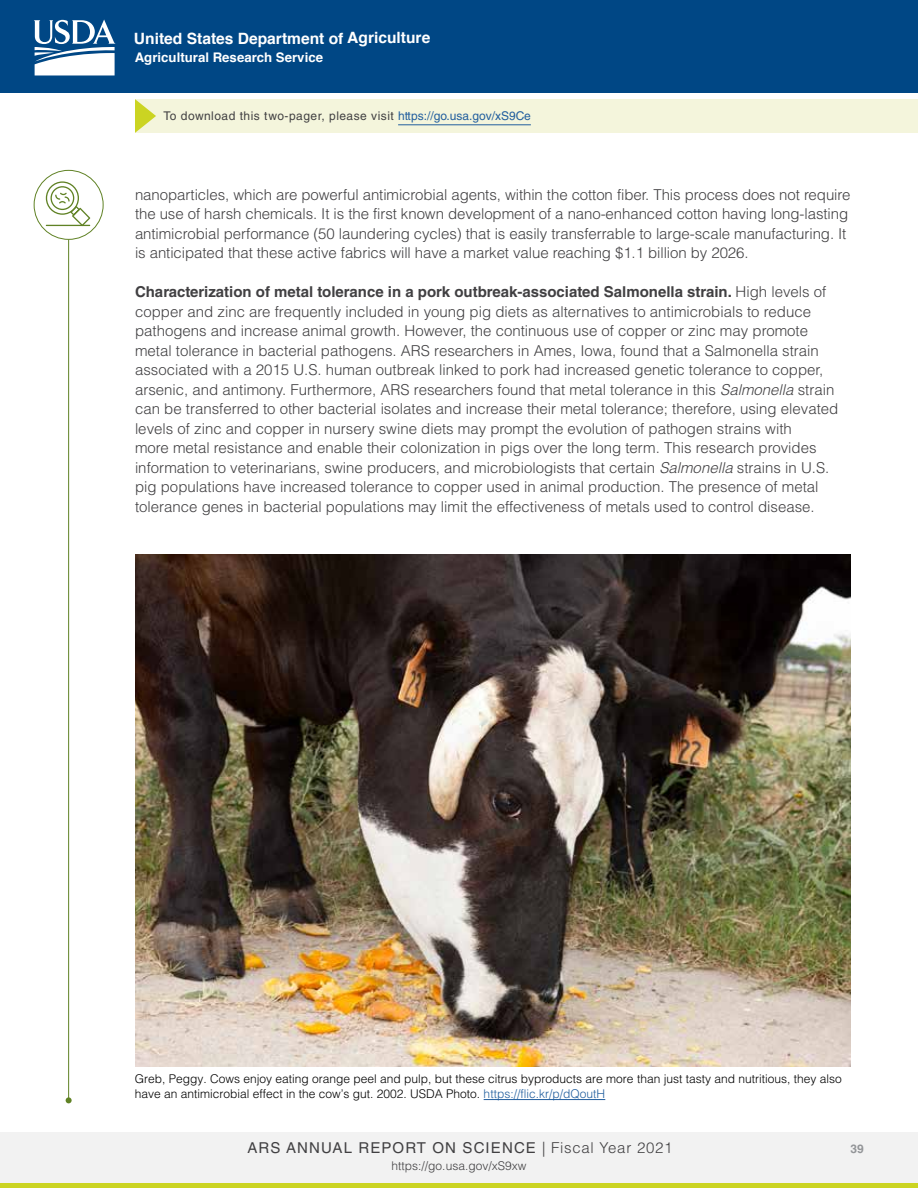
<style>
.page{position:relative;width:918px;height:1188px;background:#fff}
.page>*{position:absolute;margin:0;border:0;box-sizing:border-box;transform-origin:0 0}
.t1{font:700 15.6px "Helvetica";color:#fff}
.Body{font:300 15px/19.5px "Helvetica LT Std";color:#414042}
.t2{font:15px "Helvetica LT Std";letter-spacing:.075em;color:#414042}
.t3{font:700 13.2px "Helvetica";color:#fff}
.captions{font:300 12px/15px "Helvetica LT Std";color:#000}
.t4{font:12px "Helvetica LT Std";letter-spacing:.04em;color:#414042}
.t5{font:300 12px "Helvetica LT Std";color:#414042}
.t6{font:700 12px "Helvetica LT Std";color:#939598}
.s1{color:#215e9e}
.s2{font-weight:700}
.s3{font-style:italic}
.s4{font-weight:300}
</style>
<div class="page">
<div style="left:0;top:0;width:918px;height:93px;background:#004785"></div>
<div style="left:0;top:1132px;width:918px;height:56px;background:#f2f2f2"></div>
<div style="left:0;top:1183px;width:918px;height:5px;background:#cbd422"></div>
<svg style="left:34px;top:19px;width:82px;height:56px"></svg>
<div style="left:135px;top:99px;width:783px;height:34px;background:#f4f5dc"></div>
<svg style="left:135px;top:99px;width:21px;height:34px"></svg>
<hr style="left:68px;top:240px;width:1px;height:860px;background:#608225">
<svg style="left:66px;top:1097px;width:6px;height:6px"></svg>
<div style="left:34px;top:170px;width:70px;height:70px;border:1px solid #608225;border-radius:50%"></div>
<hr style="left:398px;top:125px;width:133px;height:1px;background:#215e9e">
<svg style="left:46px;top:181px;width:44px;height:45px"></svg>
<img style="left:135px;top:554px;width:715px;height:512px">
<hr style="left:484px;top:1099px;width:121px;height:1px;background:#215e9e">
<p class="t1" style="left:134px;top:25px;width:298px">United States Department of Agriculture</p>
<p class="t3" style="left:135px;top:47px;width:190px">Agricultural Research Service</p>
<p class="t4" style="left:164px;top:109px;width:369px">To download this two-pager, please visit <span class="s1">https://go.usa.gov/xS9Ce</span></p>
<p class="Body" style="left:135px;top:185px;width:717px">nanoparticles, which are powerful antimicrobial agents, within the cotton fiber. This process does not require the use of harsh chemicals. It is the first known development of a nano-enhanced cotton having long-lasting antimicrobial performance (50 laundering cycles) that is easily transferrable to large-scale manufacturing. It is anticipated that these active fabrics will have a market value reaching $1.1 billion by 2026.</p>
<p class="Body" style="left:135px;top:282px;width:705px"><span class="s2">Characterization of metal tolerance in a pork outbreak-associated Salmonella strain.</span> High levels of copper and zinc are frequently included in young pig diets as alternatives to antimicrobials to reduce pathogens and increase animal growth. However, the continuous use of copper or zinc may promote metal tolerance in bacterial pathogens. ARS researchers in Ames, Iowa, found that a Salmonella strain associated with a 2015 U.S. human outbreak linked to pork had increased genetic tolerance to copper, arsenic, and antimony. Furthermore, ARS researchers found that metal tolerance in this <span class="s3">Salmonella</span> strain can be transferred to other bacterial isolates and increase their metal tolerance; therefore, using elevated levels of zinc and copper in nursery swine diets may prompt the evolution of pathogen strains with<br>more metal resistance and enable their colonization in pigs over the long term. This research provides information to veterinarians, swine producers, and microbiologists that certain <span class="s3">Salmonella</span> strains in U.S. pig populations have increased tolerance to copper used in animal production. The presence of metal tolerance genes in bacterial populations may limit the effectiveness of metals used to control disease.</p>
<p class="captions" style="left:135px;top:1071px;width:708px">Greb, Peggy. Cows enjoy eating orange peel and pulp, but these citrus byproducts are more than just tasty and nutritious, they also have an antimicrobial effect in the cow’s gut. 2002. USDA Photo. <span class="s1">https://flic.kr/p/dQoutH</span></p>
<p class="t2" style="left:248px;top:1139px;width:427px">ARS ANNUAL REPORT ON SCIENCE <span class="s4">| Fiscal Year 2021</span></p>
<p class="t5" style="left:392px;top:1158px;width:136px">https://go.usa.gov/xS9xw</p>
<p class="t6" style="left:850px;top:1142px;width:15px">39</p>
</div>
